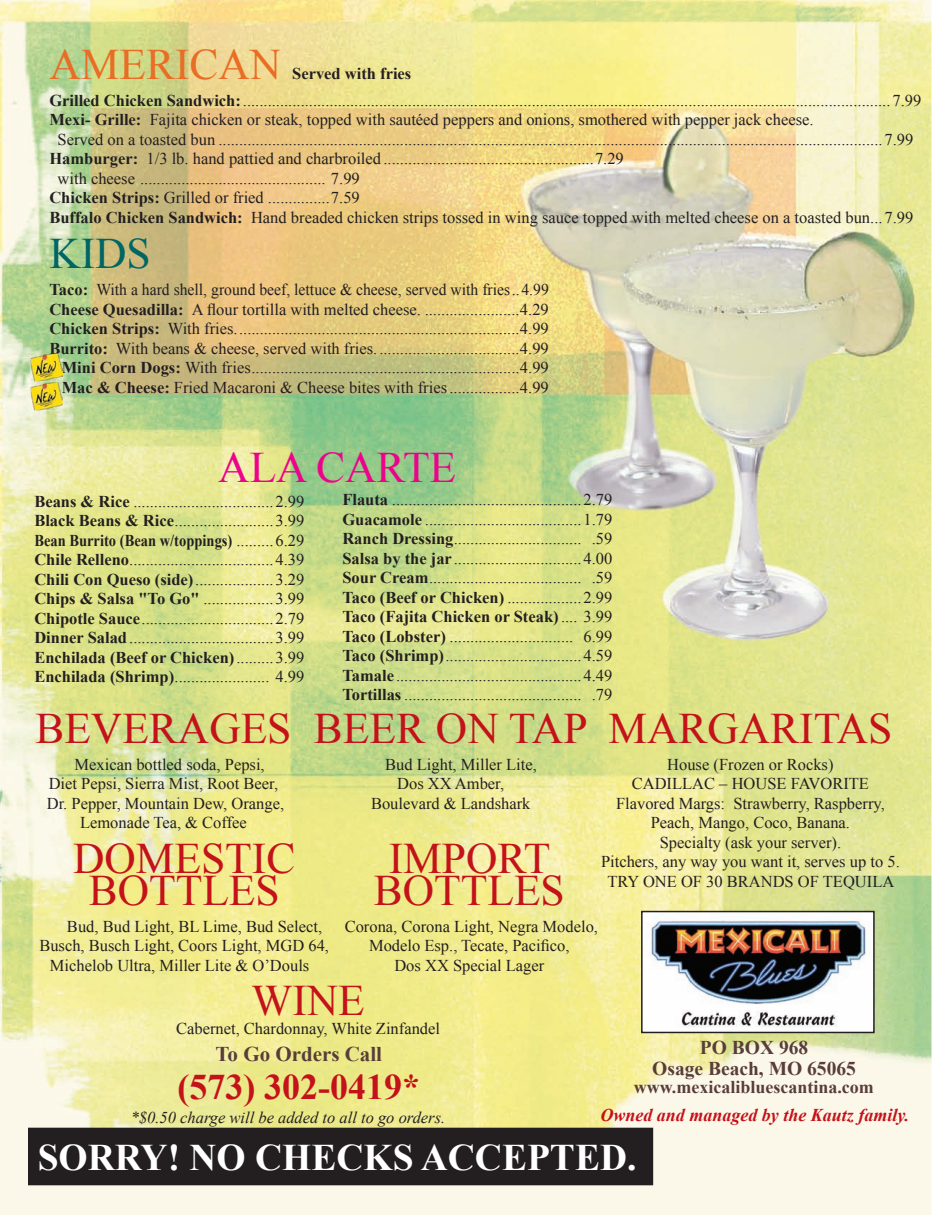
<style>
.page{position:relative;width:945px;height:1215px;background:#fff}
.page>*{position:absolute;margin:0;border:0;box-sizing:border-box;transform-origin:0 0}
.t1{font:43.5px/31.5px "Times New Roman";color:#c4121a;text-align:center}
.t2{font:43.5px "Times New Roman";color:#e96d24}
.t3{font:43.5px "Times New Roman";color:#ed028c}
.t4{font:43.5px "Times New Roman";color:#006663}
.t5{font:700 37.5px "Times New Roman";color:#fff}
.t6{font:700 36px "Times New Roman";color:#c4121a}
.t7{font:700 21px "Times New Roman";color:#583d3a}
.t8{font:700 19.5px/21px "Times New Roman";color:#583d3a;text-align:center}
.t9{font:italic 700 18px "Times New Roman";color:#c4121a}
.t10{font:700 18px "Times New Roman";color:#583d3a}
.t11{font:16.5px/19.5px "Times New Roman";color:#231f20;text-align:center}
.t12{font:16.5px/19.5px "Times New Roman";color:#231f20;text-align:right;scale:.95 1}
.t13{font:16.5px/27px "Times New Roman";color:#231f20}
.t14{font:italic 16.5px "Times New Roman";color:#231f20}
.s1{font-weight:700}
.s2{font-style:inherit}
</style>
<div class="page">
<img style="left:0;top:0;width:932px;height:1215px">
<div style="left:28px;top:1128px;width:625px;height:57px;background:#231f20"></div>
<img style="left:644px;top:914px;width:228px;height:116px">
<div style="left:641px;top:911px;width:234px;height:122px;border:2px solid #231f20"></div>
<img style="left:31px;top:353px;width:32px;height:57px">
<svg style="left:50px;top:353px;width:13px;height:1px"></svg>
<img style="left:49px;top:362px;width:14px;height:15px">
<svg style="left:49px;top:382px;width:14px;height:12px"></svg>
<h1 class="t2" style="left:49px;top:35px;width:233px">AMERICAN</h1>
<p class="t13" style="left:49px;top:59px;width:873px;text-indent:243px"><span class="s1">Served with fries<br></span><span class="s1">Grilled Chicken Sandwich</span><span class="s1">:</span><span class="s2">.....................................................</span>....................................................<span class="s2">.</span>...................................................<span class="s2">7.99</span></p>
<p class="t11" style="left:49px;top:110px;width:766px"><span class="s1">Mexi- Grille:</span> Fajita chicken or steak, topped with sautéed peppers and onions, smothered with pepper jack cheese.</p>
<p class="t11" style="left:58px;top:129px;width:857px">Served on a toasted bun .................................................................................................................................................................7.99</p>
<p class="t11" style="left:49px;top:149px;width:576px"><span class="s1">Hamburger:</span> 1/3 lb. hand pattied and charbroiled ...................................................7.29</p>
<p class="t11" style="left:58px;top:168px;width:304px">with cheese ............................................. 7.99</p>
<p class="t11" style="left:49px;top:188px;width:312px"><span class="s1">Chicken Strips:</span> Grilled or fried ...............7.59</p>
<p class="t11" style="left:49px;top:207px;width:866px"><span class="s1">Buffalo Chicken Sandwich:</span> Hand breaded chicken strips tossed in wing sauce topped with melted cheese on a toasted bun ...7.99</p>
<h1 class="t4" style="left:49px;top:224px;width:103px">KIDS</h1>
<p class="t12" style="left:49px;top:280px;width:527px"><span class="s1">Taco:</span> With a hard shell, ground beef, lettuce &amp; cheese, served with fries ..4.99<br><span class="s1">Cheese Quesadilla:</span> A flour tortilla with melted cheese. .......................4.29<br><span class="s1">Chicken Strips:</span> With fries. ....................................................................4.99<br><span class="s1">Burrito:</span> With beans &amp; cheese, served with fries. ..................................4.99<br><span class="s1">Mini Corn Dogs:</span> With fries .................................................................4.99<br><span class="s1">Mac &amp; Cheese:</span> Fried Macaroni &amp; Cheese bites with fries .................4.99</p>
<h1 class="t3" style="left:218px;top:438px;width:239px">ALA CARTE</h1>
<p class="t11" style="left:342px;top:490px;width:272px;text-align:justify"><span class="s1">Flauta</span> ..............................................2.79<br><span class="s1">Guacamole</span> ......................................1.79<br><span class="s1">Ranch Dressing</span> ............................... .59<br><span class="s1">Salsa by the jar</span> ...............................4.00<br><span class="s1">Sour Cream</span> ..................................... .59<br><span class="s1">Taco (Beef or Chicken)</span> ..................2.99<br><span class="s1">Taco (Fajita Chicken or Steak)</span> .... 3.99<br><span class="s1">Taco (Lobster)</span> .............................. 6.99<br><span class="s1">Taco (Shrimp)</span> .................................4.59<br><span class="s1">Tamale</span> .............................................4.49<br><span class="s1">Tortillas</span> ........................................... .79</p>
<h1 class="t1" style="left:314px;top:712px;width:275px">BEER ON TAP</h1>
<p class="t11" style="left:385px;top:754px;width:153px">Bud Light, Miller Lite,</p>
<p class="t11" style="left:397px;top:774px;width:109px">Dos XX Amber,</p>
<p class="t11" style="left:371px;top:793px;width:161px">Boulevard &amp; Landshark</p>
<h1 class="t1" style="left:73px;top:842px;width:224px">DOMESTIC<br>BOTTLES</h1>
<p class="t11" style="left:67px;top:916px;width:257px">Bud, Bud Light, BL Lime, Bud Select,</p>
<p class="t11" style="left:39px;top:936px;width:291px">Busch, Busch Light, Coors Light, MGD 64,</p>
<p class="t11" style="left:50px;top:955px;width:261px">Michelob Ultra, Miller Li<span class="s2">te</span> &amp; O’Douls</p>
<p class="t11" style="left:34px;top:491px;width:272px;text-align:justify"><span class="s1">Beans &amp; Rice</span> ..................................2.99<br><span class="s1">Black Beans &amp; Rice</span> ........................3.99<br><span class="s1">Bean Burrito (Bean w/toppings)</span> .........6.29<br><span class="s1">Chile Relleno</span> ...................................4.39<br><span class="s1">Chili Con Queso (side)</span>...................3.29<br><span class="s1">Chips &amp; Salsa "To Go"</span> .................3.99<br><span class="s1">Chipotle Sauce</span> ................................2.79<br><span class="s1">Dinner Salad</span> ...................................3.99<br><span class="s1">Enchilada (Beef or Chicken)</span> .........3.99<br><span class="s1">Enchilada (Shrimp)</span> ....................... 4.99</p>
<h1 class="t1" style="left:35px;top:712px;width:258px">BEVERAGES</h1>
<p class="t11" style="left:47px;top:754px;width:239px">Mexican bottled soda, Pepsi,<br>Diet Pepsi, Sierra Mist, Root Beer,<br>Dr. Pepper, Mountain Dew, Orange,<br>Lemonade Tea, &amp; Coffee</p>
<h1 class="t1" style="left:608px;top:712px;width:286px">MARGARITAS</h1>
<p class="t11" style="left:601px;top:754px;width:300px">House (Frozen or Rocks)<br>CADILLAC – HOUSE FAVORITE<br>Flavored Margs: Strawberry, Raspberry,<br>Peach, Mango, Coco, Banana.<br>Specialty (ask your server).<br>Pitchers, any way you want it, serves up to 5.<br>TRY ONE OF 30 BRANDS OF TEQUILA</p>
<h1 class="t1" style="left:374px;top:842px;width:192px">IMPORT<br>BOTTLES</h1>
<p class="t11" style="left:345px;top:916px;width:255px">Corona, Corona Light, Negra Modelo,<br>Modelo Esp., Tecate, Pacifico,<br>Dos XX Special Lager</p>
<h1 class="t1" style="left:251px;top:984px;width:115px">WINE</h1>
<p class="t11" style="left:176px;top:1019px;width:265px">Cabernet, Chardonnay, White Zinfandel</p>
<p class="t7" style="left:216px;top:1040px;width:168px">To Go Orders Call</p>
<h3 class="t6" style="left:177px;top:1062px;width:244px">(573) 302-0419*</h3>
<p class="t14" style="left:131px;top:1106px;width:316px">*$0.50 charge will be added to all to go orders.</p>
<p class="t8" style="left:652px;top:1037px;width:205px">PO BOX 968<br>Osage Beach, MO 65065</p>
<p class="t10" style="left:634px;top:1074px;width:241px">www.mexicalibluescantina.com</p>
<p class="t9" style="left:600px;top:1102px;width:310px">Owned and managed by the Kautz family.</p>
<h2 class="t5" style="left:38px;top:1131px;width:600px">SORRY! NO CHECKS ACCEPTED.</h2>
</div>
